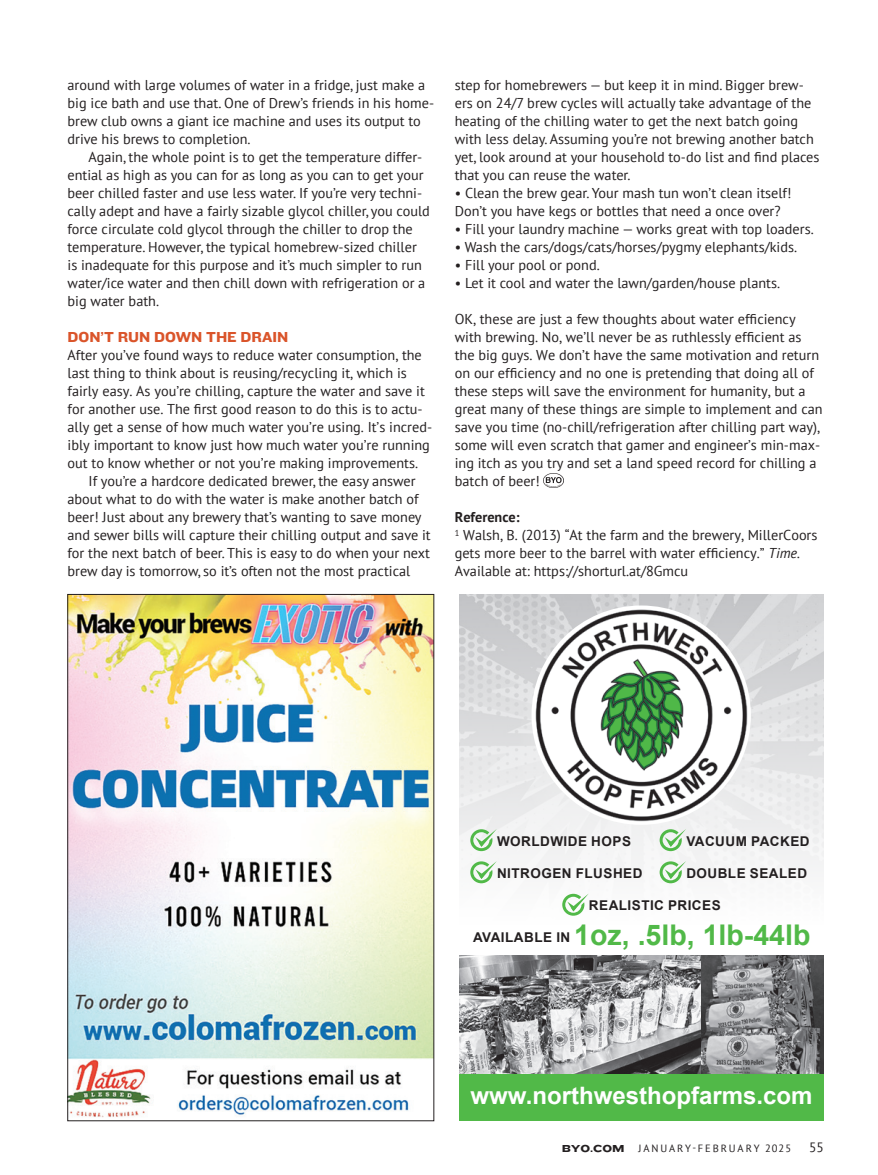
<style>
.page{position:relative;width:878px;height:1175px;background:#fff}
.page>*{position:absolute;margin:0;border:0;box-sizing:border-box;transform-origin:0 0}
.t1{font:700 28.5px "Arial";color:#51b948}
.t2{font:700 24px "Arial";color:#fff}
.Section_Head{font:15px "Knockout 52 Cruiserweight";color:#da542a}
.Dept_Body_w_Indent{font:14.25px/18px "PT Sans";color:#231f20}
.Dept_Body_Text_No_Indent{font:14.25px/18px "PT Sans";color:#231f20}
.Dept_Body_Text_No_Indent-2{font:700 14.25px "PT Sans";color:#231f20}
.t3{font:700 13.5px "Arial";letter-spacing:.035em;color:#231f20}
.t4{font:13.5px "PT Sans";color:#231f20}
.t5{font:10.5px "PT Sans";letter-spacing:.18em;color:#231f20}
.t6{font:10.5px "Knockout 54 Sumo";color:#231f20}
.s1{font-style:italic}
.s2{font-size:13.5px;color:#231f20}
</style>
<div class="page">
<img style="left:543px;top:474px;width:20px;height:13px">
<img style="left:459px;top:594px;width:365px;height:322px">
<img style="left:459px;top:956px;width:365px;height:118px">
<div style="left:459px;top:1074px;width:365px;height:46px;background:#51b948"></div>
<img style="left:531px;top:605px;width:219px;height:219px;border-radius:110px">
<svg style="left:470px;top:829px;width:26px;height:22px"></svg>
<svg style="left:659px;top:829px;width:27px;height:22px"></svg>
<svg style="left:470px;top:861px;width:26px;height:22px"></svg>
<svg style="left:562px;top:893px;width:26px;height:22px"></svg>
<svg style="left:659px;top:861px;width:27px;height:22px"></svg>
<img style="left:67px;top:594px;width:367px;height:527px">
<p class="Dept_Body_w_Indent" style="left:68px;top:76px;width:368px">around with large volumes of water in a fridge, just make a big ice bath and use that. One of Drew’s friends in his home&shy;brew club owns a giant ice machine and uses its output to drive his brews to completion.</p>
<p class="Dept_Body_w_Indent" style="left:68px;top:148px;width:364px;text-indent:21px">Again, the whole point is to get the temperature differ&shy;ential as high as you can for as long as you can to get your beer chilled faster and use less water. If you’re very techni&shy;cally adept and have a fairly sizable glycol chiller, you could force circulate cold glycol through the chiller to drop the temperature. However, the typical homebrew-sized chiller is inadequate for this purpose and it’s much simpler to run water/ice water and then chill down with refrigeration or a big water bath.</p>
<p class="Section_Head" style="left:68px;top:327px;width:222px">DON’T RUN DOWN THE DRAIN</p>
<p class="Dept_Body_Text_No_Indent" style="left:68px;top:346px;width:366px">After you’ve found ways to reduce water consumption, the last thing to think about is reusing/recycling it, which is fairly easy. As you’re chilling, capture the water and save it for another use. The first good reason to do this is to actu&shy;ally get a sense of how much water you’re using. It’s incred&shy;ibly important to know just how much water you’re running out to know whether or not you’re making improvements.</p>
<p class="Dept_Body_w_Indent" style="left:68px;top:472px;width:365px;text-indent:21px">If you’re a hardcore dedicated brewer, the easy answer about what to do with the water is make another batch of beer! Just about any brewery that’s wanting to save money and sewer bills will capture their chilling output and save it for the next batch of beer. This is easy to do when your next brew day is tomorrow, so it’s often not the most practical</p>
<p class="Dept_Body_w_Indent" style="left:454px;top:76px;width:366px">step for homebrewers — but keep it in mind. Bigger brew&shy;ers on 24/7 brew cycles will actually take advantage of the heating of the chilling water to get the next batch going with less delay. Assuming you’re not brewing another batch yet, look around at your household to-do list and find places that you can reuse the water.</p>
<p class="Dept_Body_w_Indent" style="left:454px;top:184px;width:338px">• Clean the brew gear. Your mash tun won’t clean itself!<br>Don’t you have kegs or bottles that need a once over?</p>
<p class="Dept_Body_w_Indent" style="left:454px;top:220px;width:360px">• Fill your laundry machine — works great with top loaders.</p>
<p class="Dept_Body_w_Indent" style="left:454px;top:238px;width:344px">• Wash the cars/dogs/cats/horses/pygmy elephants/kids.</p>
<p class="Dept_Body_w_Indent" style="left:454px;top:256px;width:146px">• Fill your pool or pond.</p>
<p class="Dept_Body_w_Indent" style="left:454px;top:274px;width:327px">• Let it cool and water the lawn/garden/house plants.</p>
<p class="Dept_Body_Text_No_Indent" style="left:454px;top:310px;width:369px">OK, these are just a few thoughts about water efficiency with brewing. No, we’ll never be as ruthlessly efficient as the big guys. We don’t have the same motivation and return on our efficiency and no one is pretending that doing all of these steps will save the environment for humanity, but a great many of these things are simple to implement and can save you time (no-chill/refrigeration after chilling part way), some will even scratch that gamer and engineer’s min-max&shy;ing itch as you try and set a land speed record for chilling a batch of beer!</p>
<p class="Dept_Body_Text_No_Indent-2" style="left:454px;top:508px;width:66px">Reference:</p>
<p class="Dept_Body_Text_No_Indent" style="left:454px;top:526px;width:364px"><sup>1</sup> Walsh, B. (2013) “At the farm and the brewery, MillerCoors gets more beer to the barrel with water efficiency.” <span class="s1">Time.<br></span>Available at: https://shorturl.at/8Gmcu</p>
<p class="t3" style="left:497px;top:831px;width:135px">WORLDWIDE HOPS</p>
<p class="t3" style="left:497px;top:863px;width:147px">NITROGEN FLUSHED</p>
<p class="t3" style="left:686px;top:831px;width:125px">VACUUM PACKED</p>
<p class="t3" style="left:686px;top:863px;width:122px">DOUBLE SEALED</p>
<p class="t3" style="left:589px;top:895px;width:133px">REALISTIC PRICES</p>
<p class="t1" style="left:473px;top:915px;width:339px"><span class="s2">AVAILABLE IN</span> 1oz, .5lb, 1lb-44lb</p>
<p class="t2" style="left:470px;top:1079px;width:343px">www.northwesthopfarms.com</p>
<p class="t6" style="left:562px;top:1140px;width:64px">BYO.COM</p>
<p class="t5" style="left:638px;top:1141px;width:154px">JANUARY-FEBRUARY 2025</p>
<p class="t4" style="left:809px;top:1138px;width:16px">55</p>
</div>
